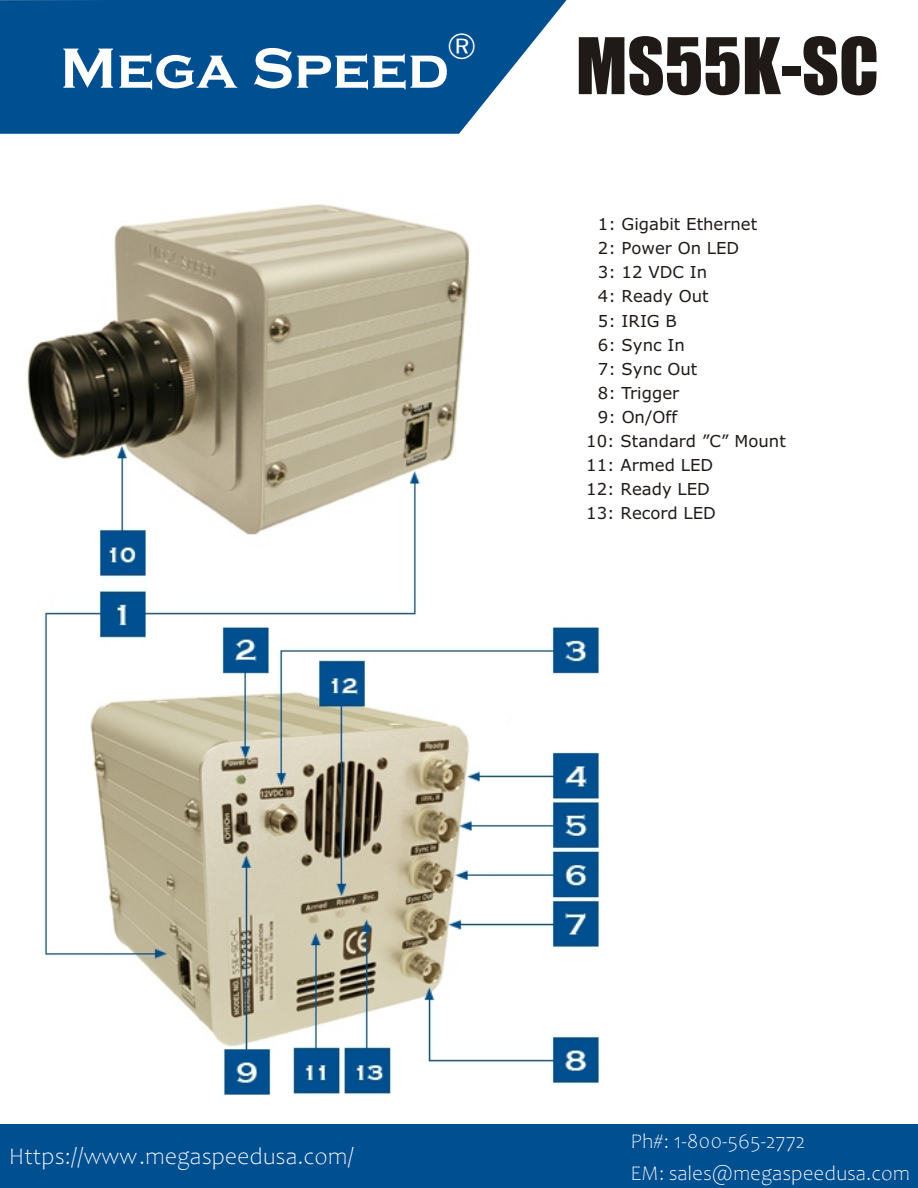
<style>
.page{position:relative;width:918px;height:1188px;background:#fff}
.page>*{position:absolute;margin:0;border:0;box-sizing:border-box;transform-origin:0 0}
.t1{font:72px "Impact";color:#1f1a17}
.t2{font:700 58.65px "Copperplate Gothic";color:#fff}
.t3{font:36px "Avant Garde Bk BT";color:#fff}
.t4{font:300 24px "Candara";color:#fff}
.t5{font:300 21px/32.1px "Candara";color:#fff}
.t6{font:16.5px "Verdana";color:#1f1a17}
</style>
<div class="page">
<img style="left:27px;top:204px;width:574px;height:892px">
<svg style="left:0;top:0;width:567px;height:134px;background:#175e9a"></svg>
<div style="left:0;top:1124px;width:918px;height:64px;background:#004f91"></div>
<h3 class="t3" style="left:447px;top:32px;width:31px">®</h3>
<h2 class="t2" style="left:60px;top:33px;width:391px">Mega Speed</h2>
<h1 class="t1" style="left:576px;top:37px;width:305px">MS55K-SC</h1>
<p class="t6" style="left:598px;top:218px;width:161px">1: Gigabit Ethernet</p>
<p class="t6" style="left:598px;top:242px;width:143px">2: Power On LED</p>
<p class="t6" style="left:598px;top:266px;width:111px">3: 12 VDC In</p>
<p class="t6" style="left:598px;top:290px;width:112px">4: Ready Out</p>
<p class="t6" style="left:598px;top:314px;width:81px">5: IRIG B</p>
<p class="t6" style="left:598px;top:338px;width:89px">6: Sync In</p>
<p class="t6" style="left:598px;top:362px;width:101px">7: Sync Out</p>
<p class="t6" style="left:598px;top:386px;width:83px">8: Trigger</p>
<p class="t6" style="left:598px;top:410px;width:81px">9: On/Off</p>
<p class="t6" style="left:586px;top:434px;width:201px">10: Standard ”C” Mount</p>
<p class="t6" style="left:586px;top:458px;width:128px">11: Armed LED</p>
<p class="t6" style="left:586px;top:482px;width:125px">12: Ready LED</p>
<p class="t6" style="left:586px;top:506px;width:131px">13: Record LED</p>
<h3 class="t4" style="left:9px;top:1146px;width:347px">Https://www.megaspeedusa.com/</h3>
<p class="t5" style="left:630px;top:1128px;width:281px">Ph#: 1-800-565-2772<br>EM: sales@megaspeedusa.com</p>
</div>
